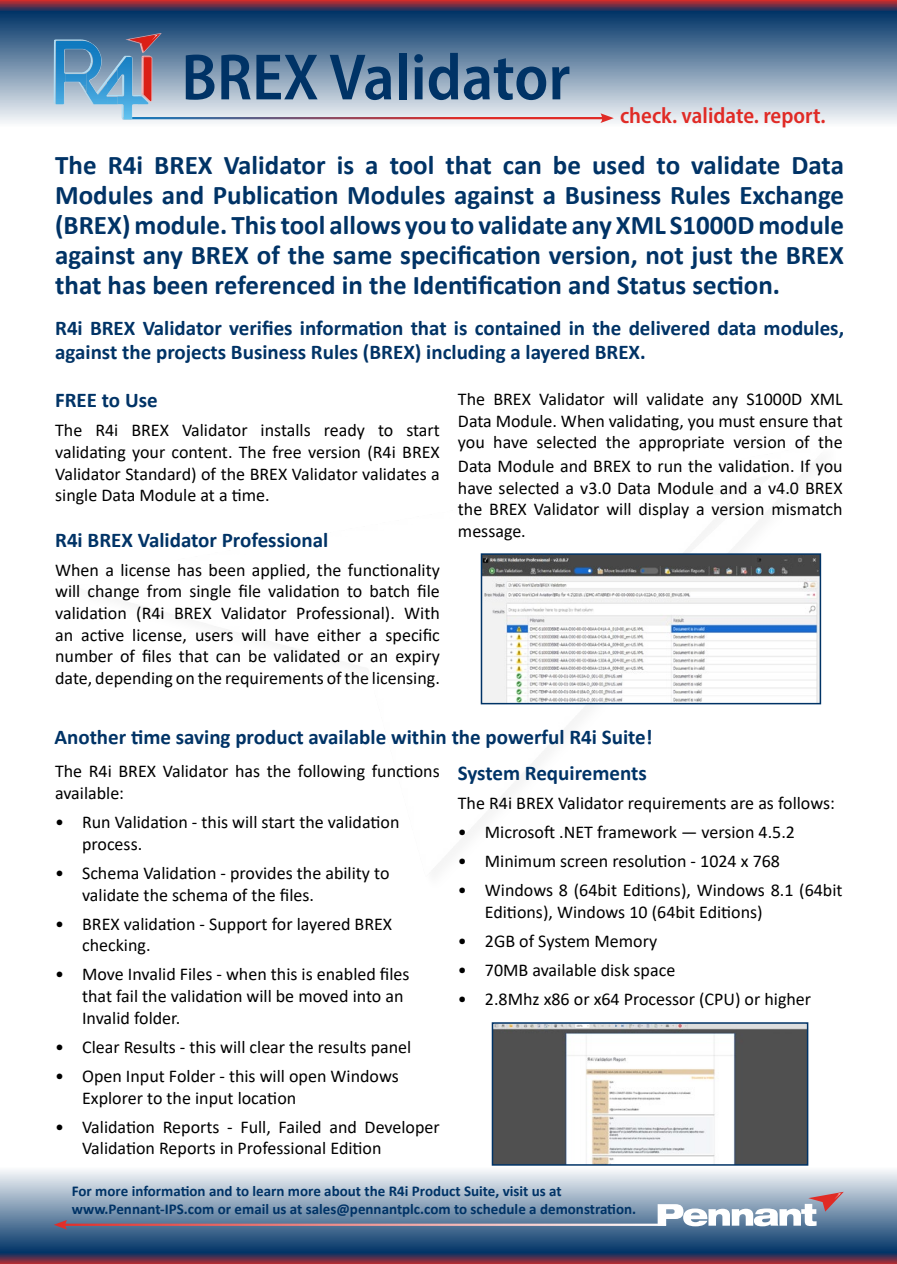
<style>
.page{position:relative;width:897px;height:1264px;background:#fff}
.page>*{position:absolute;margin:0;border:0;box-sizing:border-box;transform-origin:0 0}
.t1{font:66px "Myriad Variable Concept";letter-spacing:.145em;color:#036}
.t2{font:700 27px/30px "Calibri";color:#036;text-align:justify}
.t3{font:22.5px "Myriad Variable Concept";letter-spacing:.14em;color:#e02b26}
.t4{font:700 21px/24px "Calibri";color:#036}
.t5{font:18px/21.6px "Calibri";color:#000}
.t6{font:700 15px/18px "Calibri";color:#036}
</style>
<div class="page">
<svg style="left:0;top:0;width:896px;height:123px;background:#7587a2"></svg>
<svg style="left:0;top:1165px;width:896px;height:99px;background:#7d8da6"></svg>
<svg style="left:657px;top:1191px;width:186px;height:35px"></svg>
<hr style="left:63px;top:1223px;width:603px;height:3px;background:#fff">
<svg style="left:54px;top:1220px;width:13px;height:9px"></svg>
<hr style="left:123px;top:117px;width:481px;height:2px;background:#fff">
<svg style="left:600px;top:113px;width:13px;height:10px"></svg>
<svg style="left:54px;top:33px;width:108px;height:87px;background:#7d9cbb"></svg>
<img style="left:483px;top:556px;width:335px;height:145px">
<div style="left:480px;top:553px;width:341px;height:151px;border:2px solid #036"></div>
<img style="left:494px;top:1025px;width:311px;height:137px">
<div style="left:491px;top:1022px;width:317px;height:143px;border:2px solid #036"></div>
<h1 class="t1" style="left:181px;top:39px;width:383px">BREX Validator</h1>
<p class="t3" style="left:620px;top:102px;width:205px">check. validate. report.</p>
<p class="t2" style="left:55px;top:149px;width:790px">The R4i BREX Validator is a tool that can be used to validate Data Modules and Publication Modules against a Business Rules Exchange (BREX) module. This tool allows you to validate any XML S1000D module against any BREX of the same specification version, not just the BREX that has been referenced in the Identification and Status section.</p>
<p class="t4" style="left:55px;top:316px;width:790px">R4i BREX Validator verifies information that is contained in the delivered data modules, against the projects Business Rules (BREX) including a layered BREX.</p>
<p class="t4" style="left:55px;top:388px;width:104px">FREE to Use</p>
<p class="t5" style="left:55px;top:419px;width:386px;text-align:justify">The R4i BREX Validator installs ready to start validating your content. The free version (R4i BREX Validator Standard) of the BREX Validator validates a single Data Module at a time.</p>
<p class="t4" style="left:55px;top:527px;width:275px">R4i BREX Validator Professional</p>
<p class="t5" style="left:55px;top:558px;width:386px;text-align:justify">When a license has been applied, the functionality will change from single file validation to batch file validation (R4i BREX Validator Professional). With an active license, users will have either a specific number of files that can be validated or an expiry date, depending on the requirements of the licensing.</p>
<p class="t5" style="left:458px;top:388px;width:386px;text-align:justify">The BREX Validator will validate any S1000D XML Data Module. When validating, you must ensure that you have selected the appropriate version of the</p>
<p class="t5" style="left:458px;top:455px;width:386px;text-align:justify">Data Module and BREX to run the validation. If you have selected a v3.0 Data Module and a v4.0 BREX the BREX Validator will display a version mismatch message.</p>
<p class="t4" style="left:54px;top:724px;width:599px">Another time saving product available within the powerful R4i Suite!</p>
<p class="t5" style="left:55px;top:760px;width:386px">The R4i BREX Validator has the following functions available:</p>
<p class="t5" style="left:82px;top:811px;width:319px;text-indent:-27px">• Run Validation - this will start the validation process.</p>
<p class="t5" style="left:82px;top:861px;width:309px;text-indent:-27px">• Schema Validation - provides the ability to validate the schema of the files.</p>
<p class="t5" style="left:82px;top:912px;width:312px;text-indent:-27px">• BREX validation - Support for layered BREX checking.</p>
<p class="t5" style="left:82px;top:963px;width:329px;text-indent:-27px">• Move Invalid Files - when this is enabled files that fail the validation will be moved into an<br>Invalid folder.</p>
<p class="t5" style="left:55px;top:1035px;width:357px">• Clear Results - this will clear the results panel</p>
<p class="t5" style="left:82px;top:1064px;width:318px;text-indent:-27px">• Open Input Folder - this will open Windows<br>Explorer to the input location</p>
<p class="t5" style="left:82px;top:1115px;width:359px;text-indent:-27px">• Validation Reports - Full, Failed and Developer<br>Validation Reports in Professional Edition</p>
<p class="t4" style="left:458px;top:760px;width:190px">System Requirements</p>
<p class="t5" style="left:458px;top:791px;width:378px">The R4i BREX Validator requirements are as follows:</p>
<p class="t5" style="left:458px;top:820px;width:338px">• Microsoft .NET framework — version 4.5.2</p>
<p class="t5" style="left:458px;top:850px;width:324px">• Minimum screen resolution - 1024 x 768</p>
<p class="t5" style="left:485px;top:879px;width:359px;text-indent:-27px">• Windows 8 (64bit Editions), Windows 8.1 (64bit<br>Editions), Windows 10 (64bit Editions)</p>
<p class="t5" style="left:458px;top:930px;width:201px">• 2GB of System Memory</p>
<p class="t5" style="left:458px;top:959px;width:219px">• 70MB available disk space</p>
<p class="t5" style="left:458px;top:988px;width:355px">• 2.8Mhz x86 or x64 Processor (CPU) or higher</p>
<p class="t6" style="left:72px;top:1182px;width:566px">For more information and to learn more about the R4i Product Suite, visit us at www.Pennant-IPS.com or email us at sales@pennantplc.com to schedule a demonstration.</p>
</div>
